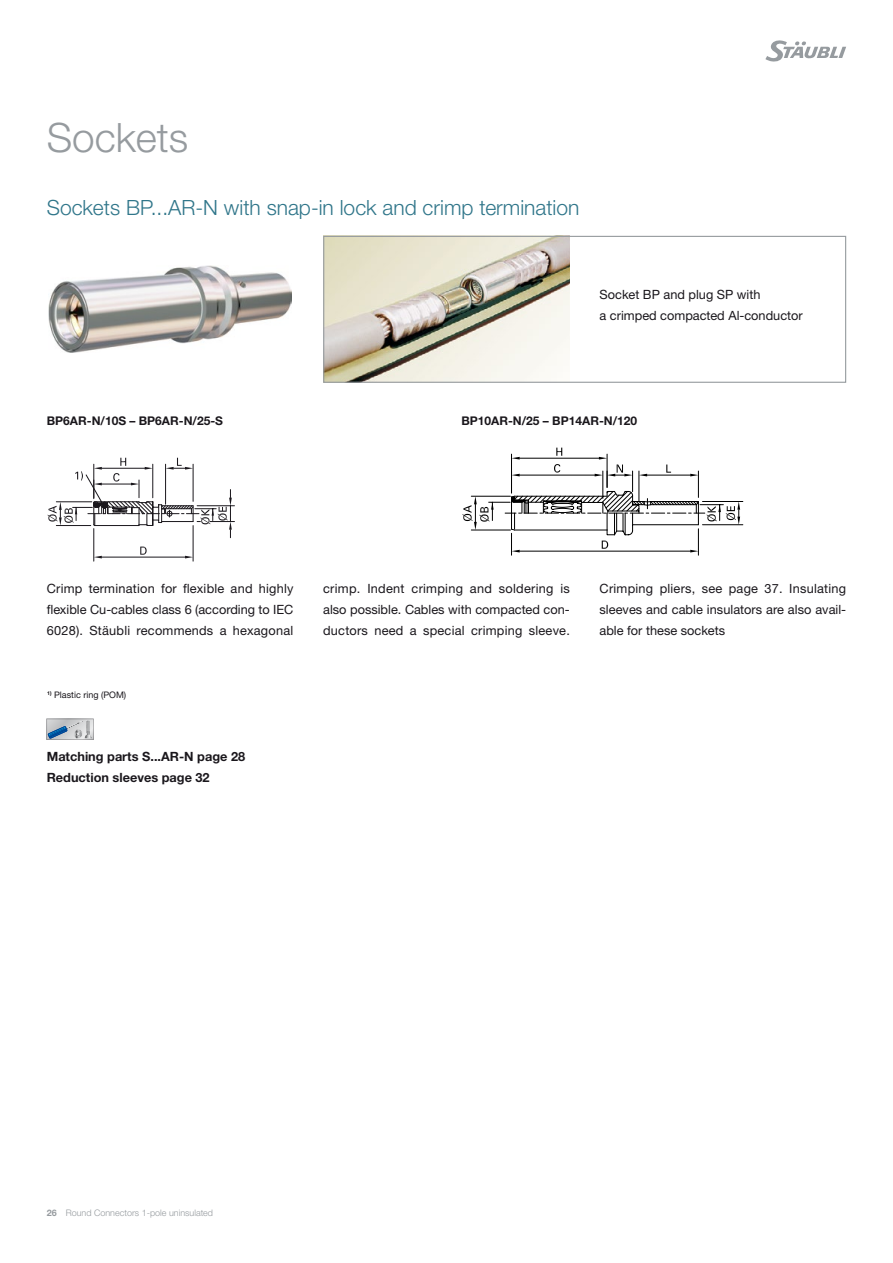
<style>
.page{position:relative;width:893px;height:1263px;background:#fff}
.page>*{position:absolute;margin:0;border:0;box-sizing:border-box;transform-origin:0 0}
.Headline_Inside_EN{font:300 40.5px "Helvetica Neue LTW1 G";color:#969b9f}
.Subheadline_Inside_EN{font:300 21px "Helvetica Neue LTW1 G";color:#30768a}
.RunningText_Inside_EN{font:12.75px/21px "Helvetica Neue LTW1 G";color:#1a171c;text-align:justify}
.Productext_technics_Inside_EN{font:700 12.75px "Helvetica Neue LTW1 G";color:#1a171c}
.Caption_Inside_neutral{font:700 12px "Helvetica Neue LTW1 G";color:#1a171c}
.t1{font:300 9px "Helvetica Neue LTW1 G";color:#969b9f}
.Footer_Inside_EN{font:9px "Helvetica Neue LTW1 G";color:#1a171c}
.s1{font-weight:700}
</style>
<div class="page">
<svg style="left:765px;top:40px;width:81px;height:22px"></svg>
<img style="left:325px;top:238px;width:245px;height:143px">
<hr style="left:94px;top:529px;width:1px;height:32px;background:#1a171c">
<hr style="left:193px;top:526px;width:1px;height:35px;background:#1a171c">
<hr style="left:102px;top:557px;width:83px;height:1px;background:#1a171c">
<svg style="left:94px;top:556px;width:8px;height:2px"></svg>
<svg style="left:185px;top:556px;width:8px;height:2px"></svg>
<svg style="left:140px;top:547px;width:7px;height:8px"></svg>
<svg style="left:48px;top:458px;width:186px;height:80px"></svg>
<hr style="left:702px;top:524px;width:41px;height:1px;background:#000">
<hr style="left:702px;top:501px;width:41px;height:1px;background:#000">
<svg style="left:462px;top:448px;width:278px;height:107px"></svg>
<div style="left:323px;top:236px;width:523px;height:147px;border:1px solid #969b9f"></div>
<img style="left:49px;top:266px;width:242px;height:87px">
<svg style="left:47px;top:719px;width:46px;height:21px"></svg>
<p class="Headline_Inside_EN" style="left:47px;top:113px;width:143px">Sockets</p>
<p class="Subheadline_Inside_EN" style="left:47px;top:194px;width:534px">Sockets BP...AR-N with snap-in lock and crimp termination</p>
<p class="RunningText_Inside_EN" style="left:600px;top:284px;width:162px">Socket BP and plug SP with</p>
<p class="RunningText_Inside_EN" style="left:600px;top:305px;width:205px">a crimped compacted Al-conductor</p>
<p class="Caption_Inside_neutral" style="left:47px;top:413px;width:178px">BP6AR-N/10S – BP6AR-N/25-S</p>
<p class="Caption_Inside_neutral" style="left:461px;top:413px;width:177px">BP10AR-N/25 – BP14AR-N/120</p>
<p class="RunningText_Inside_EN" style="left:47px;top:578px;width:248px">Crimp termination for flexible and highly flexible Cu-cables class 6 (according to IEC 6028). Stäubli recommends a hexagonal</p>
<p class="RunningText_Inside_EN" style="left:323px;top:578px;width:248px">crimp. Indent crimping and soldering is also possible. Cables with compacted con&shy;ductors need a special crimping sleeve.</p>
<p class="Footer_Inside_EN" style="left:47px;top:689px;width:81px"><sup>1)</sup> Plastic ring (POM)</p>
<p class="Productext_technics_Inside_EN" style="left:47px;top:748px;width:200px">Matching parts S...AR-N page 28</p>
<p class="Productext_technics_Inside_EN" style="left:47px;top:769px;width:164px">Reduction sleeves page 32</p>
<p class="RunningText_Inside_EN" style="left:600px;top:578px;width:248px">Crimping pliers, see page 37. Insulating sleeves and cable insulators are also avail&shy;able for these sockets</p>
<p class="t1" style="left:47px;top:1207px;width:168px"><span class="s1">26</span> Round Connectors 1-pole uninsulated</p>
</div>
